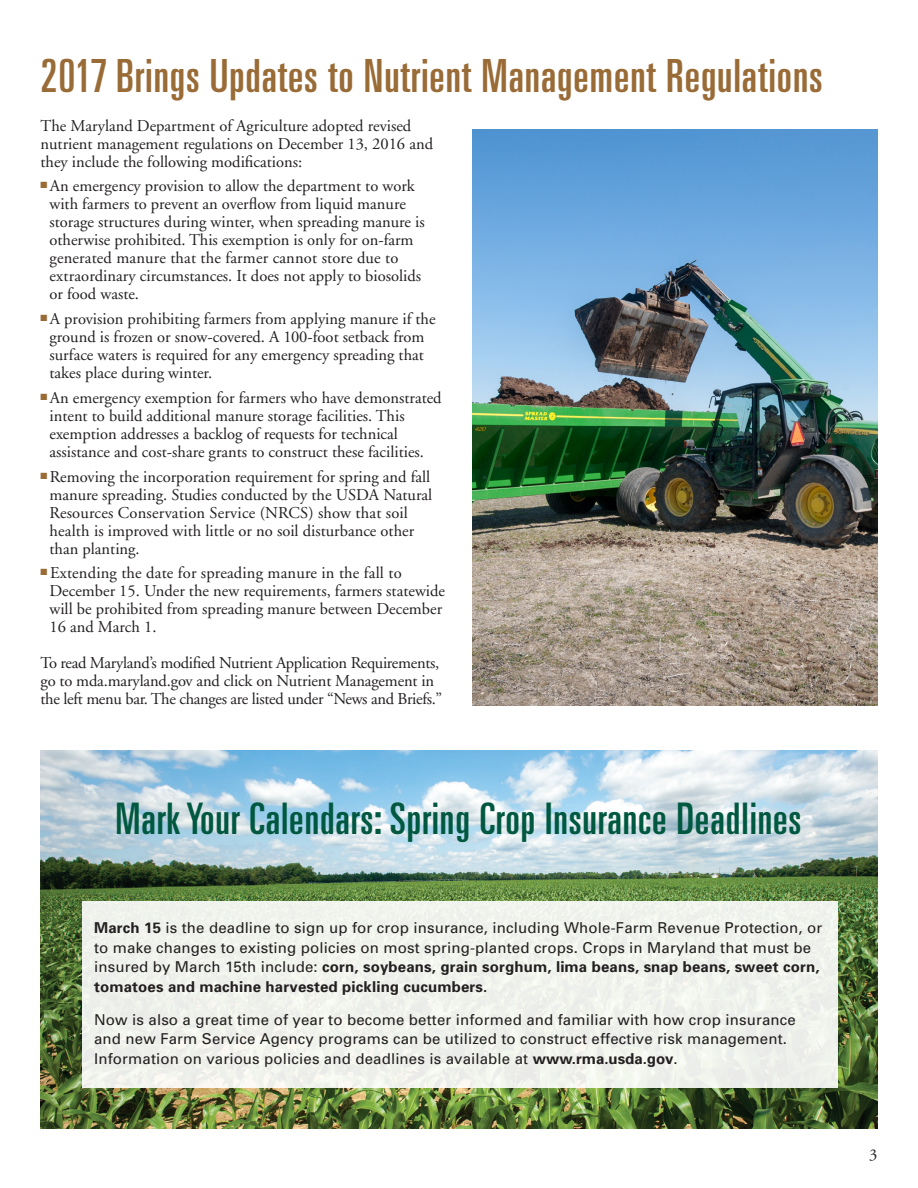
<style>
.page{position:relative;width:918px;height:1188px;background:#fff}
.page>*{position:absolute;margin:0;border:0;box-sizing:border-box;transform-origin:0 0}
.heads_MD{font:ultra-condensed 45.75px "Univers";letter-spacing:.02em;color:#996b36}
.heads_MD-2{font:ultra-condensed 43.5px "Univers";letter-spacing:.02em;color:#005840}
.Garamond_body{font:16.5px/18px "Adobe Garamond";color:#231f20}
.Garamond_body-2{font:16.5px/18px "Adobe Garamond";letter-spacing:-.02em;color:#231f20}
.Garamond_body-3{font:15px/19.5px "Univers";letter-spacing:.01em;color:#231f20}
.s1{font-weight:700}
</style>
<div class="page">
<img style="left:40px;top:751px;width:838px;height:377px">
<div style="left:82px;top:901px;width:756px;height:187px;background:#eff2ec"></div>
<img style="left:472px;top:129px;width:406px;height:576px">
<p class="heads_MD" style="left:40px;top:50px;width:784px">2017 Brings Updates to Nutrient Management Regulations</p>
<p class="Garamond_body" style="left:40px;top:117px;width:394px">The Maryland Department of Agriculture adopted revised nutrient management regulations on December 13, 2016 and they include the following modifications:</p>
<p class="Garamond_body" style="left:50px;top:178px;width:377px;text-indent:-9px"><sup>■</sup> An emergency provision to allow the department to work with farmers to prevent an overflow from liquid manure storage structures during winter, when spreading manure is otherwise prohibited. This exemption is only for on-farm generated manure that the farmer cannot store due to extraordinary circumstances. It does not apply to biosolids or food waste.</p>
<p class="Garamond_body" style="left:50px;top:310px;width:388px;text-indent:-9px"><sup>■</sup> A provision prohibiting farmers from applying manure if the ground is frozen or snow-covered. A 100-foot setback from surface waters is required for any emergency spreading that takes place during winter.</p>
<p class="Garamond_body" style="left:50px;top:389px;width:394px;text-indent:-9px"><sup>■</sup> An emergency exemption for farmers who have demonstrated intent to build additional manure storage facilities. This exemption addresses a backlog of requests for technical assistance and cost-share grants to construct these facilities.</p>
<p class="Garamond_body" style="left:50px;top:468px;width:384px;text-indent:-9px"><sup>■</sup> Removing the incorporation requirement for spring and fall manure spreading. Studies conducted by the USDA Natural Resources Conservation Service (NRCS) show that soil health is improved with little or no soil disturbance other than planting.</p>
<p class="Garamond_body" style="left:50px;top:565px;width:397px;text-indent:-9px"><sup>■</sup> Extending the date for spreading manure in the fall to December 15. Under the new requirements, farmers statewide will be prohibited from spreading manure between December 16 and March 1.</p>
<p class="Garamond_body-2" style="left:40px;top:655px;width:403px">To read Maryland’s modified Nutrient Application Requirements, go to mda.maryland.gov and click on Nutrient Management in the left menu bar. The changes are listed under “News and Briefs.”</p>
<p class="heads_MD-2" style="left:116px;top:794px;width:687px">Mark Your Calendars: Spring Crop Insurance Deadlines</p>
<p class="Garamond_body-3" style="left:94px;top:918px;width:730px"><span class="s1">March 15</span> is the deadline to sign up for crop insurance, including Whole-Farm Revenue Protection, or to make changes to existing policies on most spring-planted crops. Crops in Maryland that must be insured by March 15th include: <span class="s1">corn, soybeans, grain sorghum, lima beans, snap beans, sweet corn, tomatoes and machine harvested pickling cucumbers.</span></p>
<p class="Garamond_body-3" style="left:94px;top:1009px;width:703px">Now is also a great time of year to become better informed and familiar with how crop insurance and new Farm Service Agency programs can be utilized to construct effective risk management.<br>Information on various policies and deadlines is available at <span class="s1">www.rma.usda.gov</span>.</p>
<p class="Garamond_body" style="left:869px;top:1146px;width:10px">3</p>
</div>
